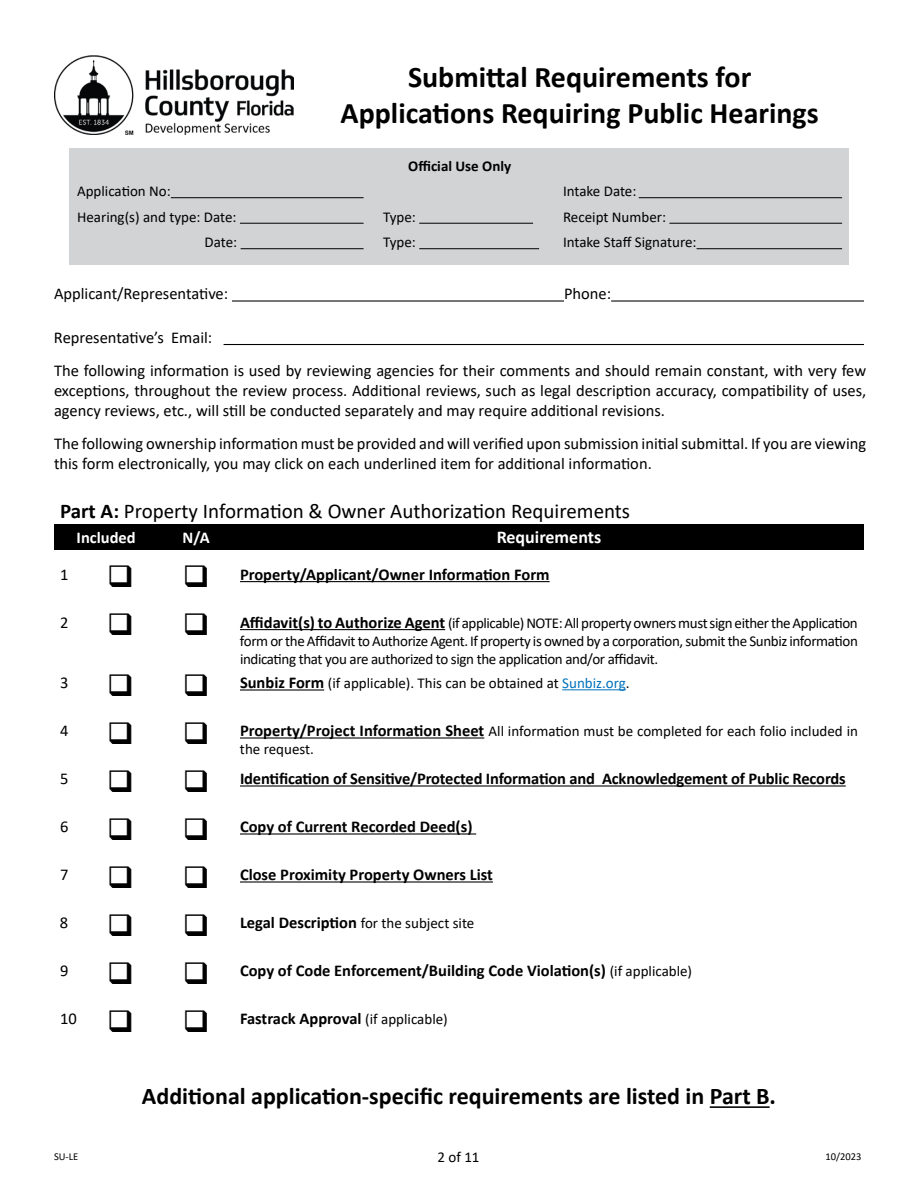
<style>
.page{position:relative;width:918px;height:1188px;background:#fff}
.page>*{position:absolute;margin:0;border:0;box-sizing:border-box;transform-origin:0 0}
.t1{font:700 30px/36px "Calibri";color:#000;text-align:center}
.t2{font:700 24px "Calibri";color:#000}
.t3{font:21px "Calibri";color:#000}
.t4{font:700 18px "Calibri";color:#fff}
.t5{font:16.5px/19.8px "Calibri";color:#000;text-align:justify}
.t6{font:700 16.5px "Calibri";color:#000}
.t7{font:700 16.5px "Calibri";color:#fff}
.t8{font:15px/18px "Calibri";letter-spacing:-.025em;color:#000}
.t9{font:15px "Calibri";color:#000}
.t10{font:700 15px "Calibri";color:#000}
.t11{font:10.5px "Calibri";color:#000}
.s1{font-weight:700}
.s2{font-weight:700;font-size:16.5px}
.s3{color:#0072bc}
.s4{font-weight:400;font-size:15px}
</style>
<div class="page">
<div style="left:69px;top:148px;width:780px;height:117px;background:#d1d3d4"></div>
<hr style="left:697px;top:248px;width:145px;height:1px;background:#000">
<hr style="left:419px;top:248px;width:120px;height:1px;background:#000">
<hr style="left:241px;top:248px;width:123px;height:1px;background:#000">
<hr style="left:669px;top:223px;width:173px;height:1px;background:#000">
<hr style="left:419px;top:223px;width:114px;height:1px;background:#000">
<hr style="left:240px;top:223px;width:124px;height:1px;background:#000">
<hr style="left:639px;top:197px;width:203px;height:1px;background:#000">
<hr style="left:171px;top:197px;width:193px;height:1px;background:#000">
<hr style="left:224px;top:344px;width:640px;height:1px;background:#000">
<hr style="left:611px;top:300px;width:253px;height:2px;background:#000">
<hr style="left:232px;top:300px;width:332px;height:2px;background:#000">
<hr style="left:240px;top:581px;width:310px;height:1px;background:#000">
<hr style="left:240px;top:629px;width:205px;height:1px;background:#000">
<hr style="left:240px;top:689px;width:84px;height:2px;background:#000">
<hr style="left:562px;top:689px;width:64px;height:1px;background:#0072bc">
<hr style="left:240px;top:737px;width:244px;height:2px;background:#000">
<hr style="left:240px;top:785px;width:606px;height:2px;background:#000">
<hr style="left:240px;top:833px;width:236px;height:2px;background:#000">
<hr style="left:240px;top:881px;width:253px;height:2px;background:#000">
<hr style="left:710px;top:1106px;width:60px;height:2px;background:#000">
<div style="left:54px;top:524px;width:104px;height:25px;background:#000"></div>
<div style="left:158px;top:524px;width:76px;height:25px;background:#000"></div>
<div style="left:234px;top:524px;width:630px;height:25px;background:#000"></div>
<img style="left:54px;top:55px;width:239px;height:79px">
<h2 class="t1" style="left:341px;top:59px;width:480px">Submittal Requirements for<br>Applications Requiring Public Hearings</h2>
<h5 class="t10" style="left:408px;top:155px;width:104px">Official Use Only</h5>
<p class="t9" style="left:77px;top:181px;width:95px">Application No:</p>
<p class="t8" style="left:563px;top:182px;width:75px">Intake Date:</p>
<p class="t9" style="left:77px;top:206px;width:161px">Hearing(s) and type: Date:</p>
<p class="t8" style="left:383px;top:207px;width:34px">Type:</p>
<p class="t9" style="left:563px;top:206px;width:104px">Receipt Number:</p>
<p class="t8" style="left:205px;top:233px;width:34px">Date:</p>
<p class="t8" style="left:383px;top:233px;width:34px">Type:</p>
<p class="t9" style="left:563px;top:232px;width:135px">Intake Staff Signature:</p>
<p class="t5" style="left:54px;top:283px;width:176px">Applicant/Representative:</p>
<p class="t5" style="left:564px;top:283px;width:49px">Phone:</p>
<p class="t5" style="left:54px;top:327px;width:160px">Representative’s Email:</p>
<p class="t5" style="left:54px;top:360px;width:814px">The following information is used by reviewing agencies for their comments and should remain constant, with very few exceptions, throughout the review process. Additional reviews, such as legal description accuracy, compatibility of uses, agency reviews, etc., will still be conducted separately and may require additional revisions.</p>
<p class="t5" style="left:54px;top:433px;width:814px">The following ownership information must be provided and will verified upon submission initial submittal. If you are viewing this form electronically, you may click on each underlined item for additional information.</p>
<h3 class="t3" style="left:60px;top:496px;width:572px"><span class="s1">Part A:</span> Property Information &amp; Owner Authorization Requirements</h3>
<h4 class="t7" style="left:77px;top:526px;width:61px">Included</h4>
<h4 class="t7" style="left:183px;top:526px;width:29px">N/A</h4>
<h4 class="t4" style="left:497px;top:525px;width:106px">Requirements</h4>
<h2 class="t5" style="left:60px;top:564px;width:10px">1</h2>
<h4 class="t6" style="left:240px;top:563px;width:311px">Property/Applicant/Owner Information Form</h4>
<h2 class="t5" style="left:60px;top:612px;width:10px">2</h2>
<p class="t8" style="left:240px;top:613px;width:619px"><span class="s2">Affidavit(s) to Authorize Agent</span> (if applicable) NOTE: All property owners must sign either theApplication</p>
<p class="t8" style="left:240px;top:631px;width:619px">form or the Affidavit to Authorize Agent. If property is owned by a corporation, submit the Sunbiz information indicating that you are authorized to sign the application and/or affidavit.</p>
<p class="t5" style="left:60px;top:672px;width:10px">3</p>
<p class="t9" style="left:240px;top:673px;width:391px"><span class="s2">Sunbiz Form</span> (if applicable). This can be obtained at <span class="s3">Sunbiz.org</span>.</p>
<p class="t5" style="left:60px;top:720px;width:10px">4</p>
<p class="t9" style="left:240px;top:721px;width:619px"><span class="s2">Property/Project Information Sheet</span> All information must be completed for each folio included in</p>
<p class="t9" style="left:240px;top:739px;width:75px">the request.</p>
<h2 class="t5" style="left:60px;top:768px;width:10px">5</h2>
<p class="t6" style="left:240px;top:767px;width:607px">Identification of Sensitive/Protected Information and Acknowledgement of Public Records</p>
<p class="t5" style="left:60px;top:816px;width:10px">6</p>
<p class="t6" style="left:240px;top:815px;width:234px">Copy of Current Recorded Deed(s)</p>
<p class="t5" style="left:60px;top:864px;width:10px">7</p>
<p class="t6" style="left:240px;top:863px;width:254px">Close Proximity Property Owners List</p>
<p class="t5" style="left:60px;top:912px;width:10px">8</p>
<p class="t9" style="left:240px;top:913px;width:236px"><span class="s2">Legal Description</span> for the subject site</p>
<p class="t5" style="left:60px;top:960px;width:10px">9</p>
<p class="t6" style="left:240px;top:959px;width:454px">Copy of Code Enforcement/Building Code Violation(s) <span class="s4">(if applicable)</span></p>
<p class="t5" style="left:60px;top:1008px;width:75px">10 ❑</p>
<p class="t6" style="left:240px;top:1007px;width:209px">Fastrack Approval <span class="s4">(if applicable)</span></p>
<p class="t2" style="left:142px;top:1079px;width:636px">Additional application-specific requirements are listed in Part B.</p>
<p class="t11" style="left:54px;top:1149px;width:26px">SU-LE</p>
<p class="t8" style="left:438px;top:1147px;width:44px">2 of 11</p>
<p class="t11" style="left:826px;top:1149px;width:37px">10/2023</p>
</div>
